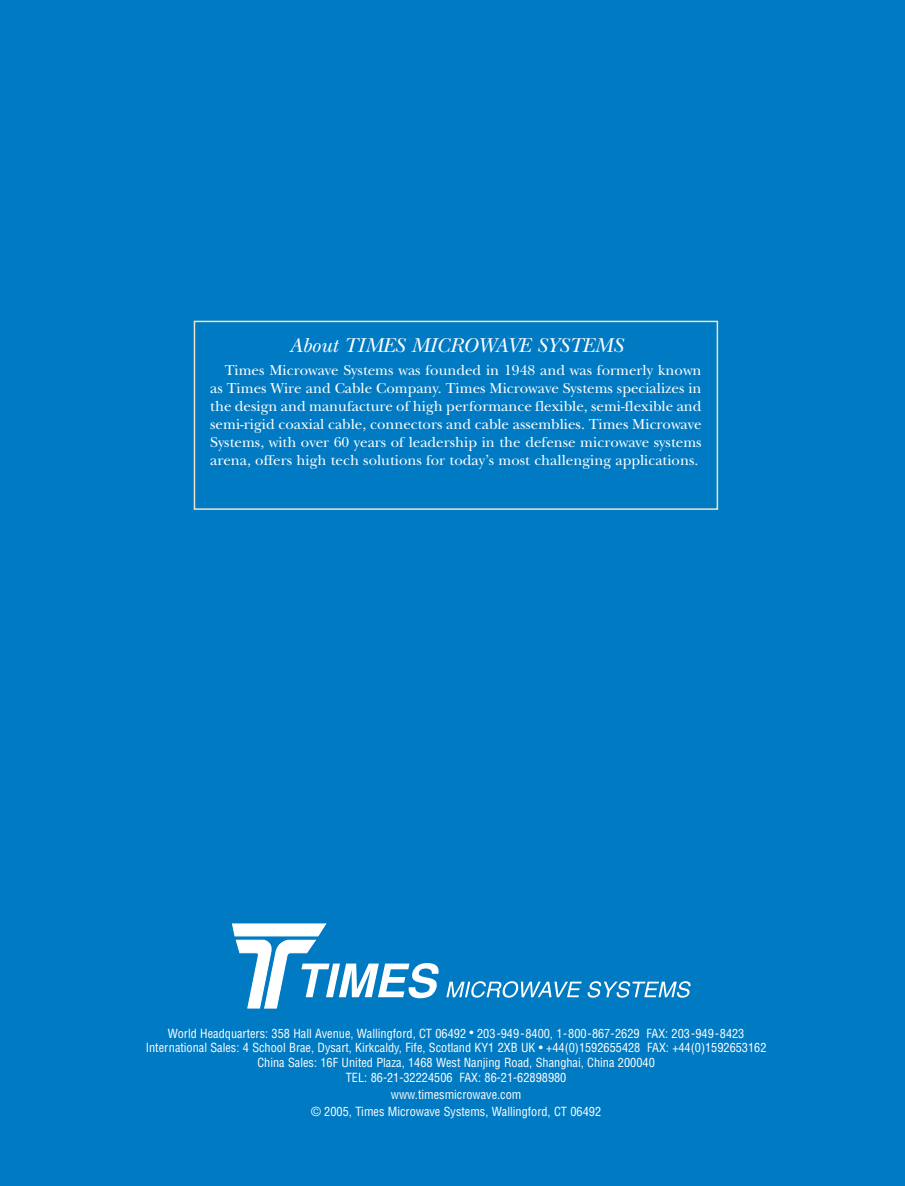
<style>
.page{position:relative;width:905px;height:1186px;background:#fff}
.page>*{position:absolute;margin:0;border:0;box-sizing:border-box;transform-origin:0 0}
.t1{font:italic 21px "New Baskerville Std";color:#fff}
.t2{font:15px/18px "New Baskerville Std";color:#fff;text-align:justify}
.t3{font:condensed 12.3px/14.7px "Helvetica LT Std";color:#fff;text-align:center}
</style>
<div class="page">
<div style="left:0;top:0;width:904px;height:1186px;background:#007ac2"></div>
<h1 class="t1" style="left:289px;top:337px;width:335px">About TIMES MICROWAVE SYSTEMS</h1>
<p class="t2" style="left:210px;top:362px;width:493px;text-indent:14px">Times Microwave Systems was founded in 1948 and was formerly known as Times Wire and Cable Company. Times Microwave Systems specializes in the design and manufacture of high performance flexible, semi-flexible and semi-rigid coaxial cable, connectors and cable assemblies. Times Microwave Systems, with over 60 years of leadership in the defense microwave systems arena, offers high tech solutions for today’s most challenging applications.</p>
<p class="t3" style="left:146px;top:1026px;width:622px">World Headquarters: 358 Hall Avenue, Wallingford, CT 06492 • 203-949-8400, 1-800-867-2629 FAX: 203-949-8423<br>International Sales: 4 School Brae, Dysart, Kirkcaldy, Fife, Scotland KY1 2XB UK • +44(0)1592655428 FAX: +44(0)1592653162<br>China Sales: 16F United Plaza, 1468 West Nanjing Road, Shanghai, China 200040<br>TEL: 86-21-32224506 FAX: 86-21-62898980</p>
<p class="t3" style="left:311px;top:1087px;width:291px;line-height:17.4px">www.timesmicrowave.com<br>© 2005, Times Microwave Systems, Wallingford, CT 06492</p>
</div>
